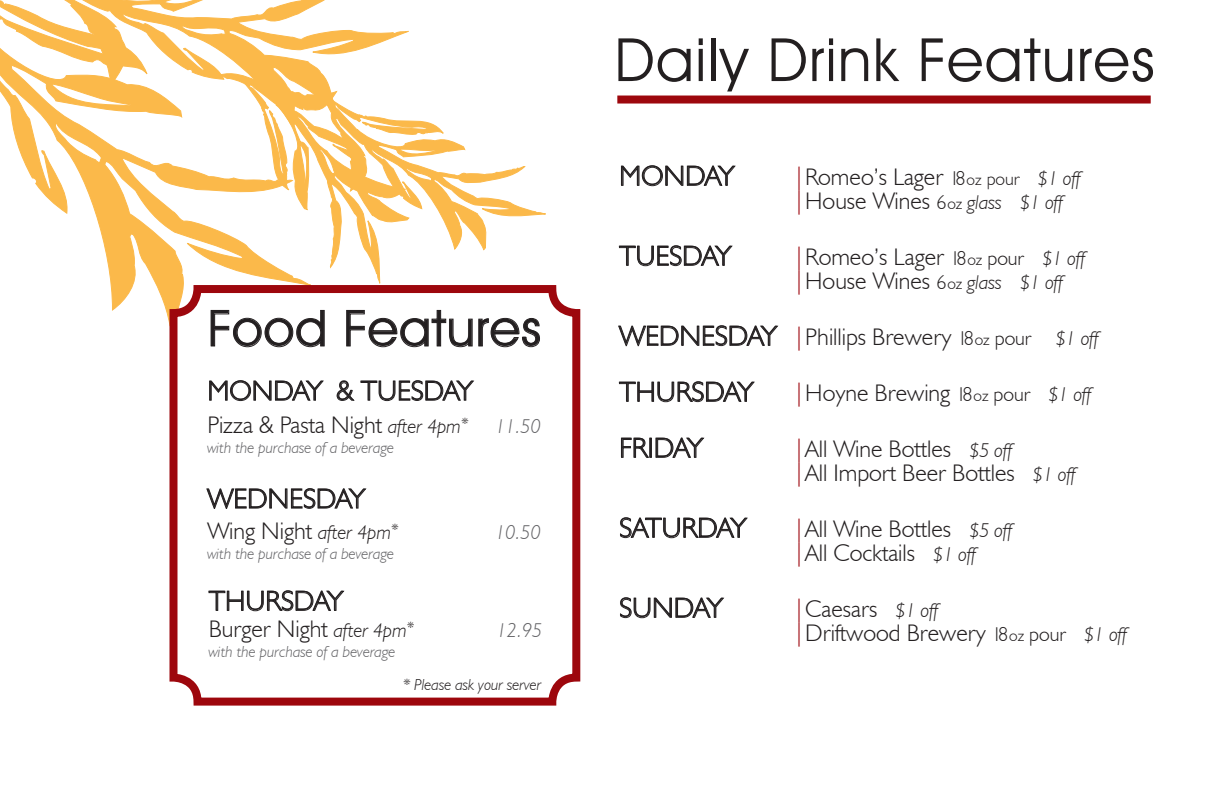
<style>
.page{position:relative;width:1224px;height:792px;background:#fff}
.page>*{position:absolute;margin:0;border:0;box-sizing:border-box;transform-origin:0 0}
.t1{font:60px "Avant Garde IT Cby BT";letter-spacing:.025em;color:#231f20}
.t2{font:50px "Avant Garde IT Cby BT";letter-spacing:.025em;color:#231f20}
.t3{font:300 28px "Humanist 521 BT";color:#231f20}
.t4{font:300 24px/24px "Humanist 521 BT";color:#231f20}
.t5{font:italic 300 20px "Humanist 521 BT";color:#636366}
.t6{font:italic 300 16px "Humanist 521 BT";color:#636366}
.t7{font:italic 300 16px "Humanist 521 BT";color:#231f20}
.s1{font-style:italic;font-size:20px}
.s2{font-style:italic;font-size:20px;color:#636366}
.s3{color:#9d070d}
.s4{font-size:20px}
.s5{font-size:16px}
.s6{font-size:18px}
.s7{font-size:28px}
</style>
<div class="page">
<svg style="left:312px;top:125px;width:69px;height:156px"></svg>
<svg style="left:312px;top:0;width:97px;height:125px"></svg>
<svg style="left:0;top:0;width:312px;height:327px"></svg>
<div style="left:617px;top:96px;width:534px;height:8px;background:#9d070d"></div>
<svg style="left:621px;top:165px;width:115px;height:22px"></svg>
<svg style="left:619px;top:245px;width:114px;height:22px"></svg>
<svg style="left:618px;top:325px;width:161px;height:22px"></svg>
<svg style="left:619px;top:381px;width:136px;height:22px"></svg>
<svg style="left:621px;top:437px;width:84px;height:21px"></svg>
<svg style="left:620px;top:517px;width:128px;height:22px"></svg>
<svg style="left:620px;top:597px;width:105px;height:22px"></svg>
<div style="left:170px;top:285px;width:410px;height:421px;border:8px solid #9d070d;border-radius:24px"></div>
<svg style="left:209px;top:380px;width:115px;height:22px"></svg>
<svg style="left:336px;top:380px;width:139px;height:22px"></svg>
<svg style="left:206px;top:488px;width:161px;height:21px"></svg>
<svg style="left:210px;top:309px;width:115px;height:39px"></svg>
<svg style="left:346px;top:309px;width:194px;height:39px"></svg>
<svg style="left:208px;top:590px;width:137px;height:22px"></svg>
<svg style="left:319px;top:75px;width:227px;height:175px"></svg>
<h2 class="t2" style="left:208px;top:298px;width:334px">Food Features</h2>
<p class="t3" style="left:207px;top:373px;width:267px">MONDAY &amp; TUESDAY</p>
<p class="t4" style="left:207px;top:413px;width:335px">Pizza &amp; Pasta Night <span class="s1">after 4pm</span><sup>*</sup> <span class="s2">11.50</span></p>
<p class="t6" style="left:207px;top:438px;width:188px">with the purchase of a beverage</p>
<p class="t3" style="left:207px;top:481px;width:159px">WEDNESDAY</p>
<p class="t4" style="left:207px;top:518px;width:192px">Wing Night <span class="s1">after 4pm</span><sup>*</sup></p>
<p class="t5" style="left:495px;top:520px;width:47px">10.50</p>
<p class="t6" style="left:207px;top:544px;width:188px">with the purchase of a beverage</p>
<p class="t3" style="left:209px;top:584px;width:136px">THURSDAY</p>
<p class="t4" style="left:209px;top:617px;width:207px">Burger Night <span class="s1">after 4pm</span><sup>*</sup></p>
<p class="t5" style="left:497px;top:619px;width:47px">12.95</p>
<p class="t6" style="left:209px;top:642px;width:188px">with the purchase of a beverage</p>
<p class="t7" style="left:403px;top:675px;width:140px">* Please ask your server</p>
<h1 class="t1" style="left:614px;top:23px;width:542px">Daily Drink Features</h1>
<p class="t3" style="left:619px;top:159px;width:116px">MONDAY</p>
<p class="t4" style="left:793px;top:165px;width:289px"><span class="s3">|</span>Romeo’s Lager <span class="s4">18</span> <span class="s5">oz</span> <span class="s6">pour</span> <span class="s1">$1 off </span><span class="s3">|</span>House Wines <span class="s4">6</span> <span class="s5">oz</span> <span class="s1">glass $1 off</span></p>
<p class="t3" style="left:619px;top:239px;width:113px">TUESDAY</p>
<p class="t4" style="left:793px;top:245px;width:293px"><span class="s3">|</span>Romeo’s Lager <span class="s4">18</span> <span class="s5">oz</span> <span class="s4">pour</span> <span class="s1">$1 off </span><span class="s3">|</span>House Wines <span class="s4">6</span> <span class="s5">oz</span> <span class="s1">glass $1 off</span></p>
<p class="t4" style="left:619px;top:325px;width:481px"><span class="s7">WEDNESDAY</span> <span class="s3">|</span>Phillips Brewery <span class="s4">18</span> <span class="s5">oz</span> <span class="s4">pour</span> <span class="s1">$1 off</span></p>
<p class="t3" style="left:619px;top:375px;width:136px">THURSDAY</p>
<p class="t4" style="left:793px;top:381px;width:300px"><span class="s3">|</span>Hoyne Brewing <span class="s4">18</span> <span class="s5">oz</span> <span class="s4">pour</span> <span class="s1">$1 off</span></p>
<p class="t3" style="left:619px;top:431px;width:85px">FRIDAY</p>
<p class="t4" style="left:793px;top:437px;width:284px"><span class="s3">|</span>All Wine Bottles <span class="s1">$5 off<br></span><span class="s3">|</span>All Import Beer Bottles <span class="s1">$1 off</span></p>
<p class="t3" style="left:619px;top:511px;width:129px">SATURDAY</p>
<p class="t4" style="left:793px;top:517px;width:220px"><span class="s3">|</span>All Wine Bottles <span class="s1">$5 off </span><span class="s3">|</span>All Cocktails <span class="s1">$1 off</span></p>
<p class="t3" style="left:619px;top:591px;width:105px">SUNDAY</p>
<p class="t4" style="left:793px;top:597px;width:335px"><span class="s3">|</span>Caesars <span class="s1">$1 off<br></span><span class="s3">|</span>Driftwood Brewery <span class="s4">18</span> <span class="s5">oz</span> <span class="s4">pour</span> <span class="s1">$1 off</span></p>
</div>
